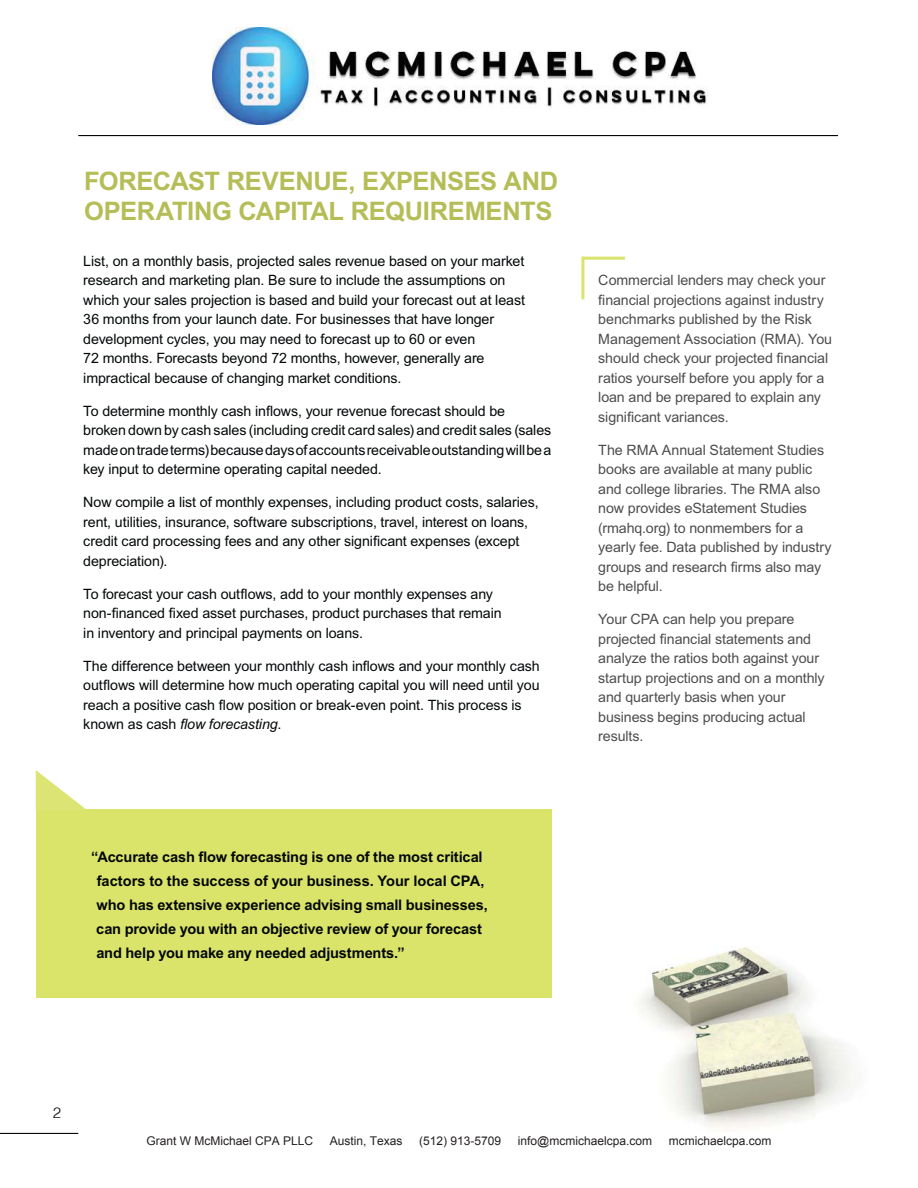
<style>
.page{position:relative;width:918px;height:1188px;background:#fff}
.page>*{position:absolute;margin:0;border:0;box-sizing:border-box;transform-origin:0 0}
.t1{font:700 25.5px/30px "Arial";letter-spacing:-.01em;color:#b5bd57}
.t2{font:300 15px "Helvetica";color:#040809}
.t3{font:700 14.7px/24px "Arial";letter-spacing:-.01em;color:#040809}
.t4{font:14.25px/19.5px "Arial";letter-spacing:-.01em;color:#040809}
.t5{font:14.25px/19.5px "Arial";letter-spacing:-.01em;color:#4d4d4f}
.t6{font:12px "Arial";color:#231f20}
.s1{font-style:italic}
</style>
<div class="page">
<hr style="left:78px;top:135px;width:760px;height:1px;background:#040809">
<hr style="left:0;top:1133px;width:78px;height:1px;background:#040809">
<hr style="left:581px;top:257px;width:3px;height:42px;background:#dbe46a">
<hr style="left:582px;top:257px;width:43px;height:3px;background:#dbe46a">
<div style="left:36px;top:809px;width:515px;height:189px;background:#dbe46a"></div>
<svg style="left:36px;top:770px;width:50px;height:39px"></svg>
<img style="left:638px;top:947px;width:214px;height:181px">
<img style="left:212px;top:28px;width:496px;height:96px">
<h1 class="t1" style="left:84px;top:168px;width:476px">FORECAST REVENUE, EXPENSES AND<br>OPERATING CAPITAL REQUIREMENTS</h1>
<p class="t4" style="left:83px;top:252px;width:443px">List, on a monthly basis, projected sales revenue based on your market research and marketing plan. Be sure to include the assumptions on which your sales projection is based and build your forecast out at least 36 months from your launch date. For businesses that have longer development cycles, you may need to forecast up to 60 or even<br>72 months. Forecasts beyond 72 months, however, generally are impractical because of changing market conditions.</p>
<p class="t4" style="left:83px;top:402px;width:470px">To determine monthly cash inflows, your revenue forecast should be broken down by cash sales (including credit card sales) and credit sales (sales made on trade terms) because days of accounts receivable outstanding will be a key input to determine operating capital needed.</p>
<p class="t4" style="left:83px;top:494px;width:457px">Now compile a list of monthly expenses, including product costs, salaries, rent, utilities, insurance, software subscriptions, travel, interest on loans, credit card processing fees and any other significant expenses (except depreciation).</p>
<p class="t4" style="left:83px;top:585px;width:420px">To forecast your cash outflows, add to your monthly expenses any non-financed fixed asset purchases, product purchases that remain in inventory and principal payments on loans.</p>
<p class="t4" style="left:83px;top:657px;width:458px">The difference between your monthly cash inflows and your monthly cash outflows will determine how much operating capital you will need until you reach a positive cash flow position or break-even point. This process is known as cash <span class="s1">flow forecasting</span>.</p>
<p class="t5" style="left:598px;top:272px;width:235px">Commercial lenders may check your financial projections against industry benchmarks published by the Risk Management Association (RMA). You should check your projected financial ratios yourself before you apply for a loan and be prepared to explain any significant variances.</p>
<p class="t5" style="left:598px;top:441px;width:235px">The RMA Annual Statement Studies books are available at many public and college libraries. The RMA also now provides eStatement Studies (rmahq.org) to nonmembers for a yearly fee. Data published by industry groups and research firms also may be helpful.</p>
<p class="t5" style="left:598px;top:611px;width:228px">Your CPA can help you prepare projected financial statements and analyze the ratios both against your startup projections and on a monthly and quarterly basis when your business begins producing actual results.</p>
<p class="t3" style="left:96px;top:846px;width:393px;text-indent:-5px">“Accurate cash flow forecasting is one of the most critical factors to the success of your business. Your local CPA, who has extensive experience advising small businesses, can provide you with an objective review of your forecast and help you make any needed adjustments.”</p>
<p class="t2" style="left:53px;top:1106px;width:10px">2</p>
<p class="t6" style="left:146px;top:1134px;width:168px">Grant W McMichael CPA PLLC</p>
<p class="t6" style="left:330px;top:1134px;width:74px">Austin, Texas</p>
<p class="t6" style="left:419px;top:1134px;width:84px">(512) 913-5709</p>
<p class="t6" style="left:518px;top:1134px;width:136px">info@mcmichaelcpa.com</p>
<p class="t6" style="left:669px;top:1134px;width:104px">mcmichaelcpa.com</p>
</div>
